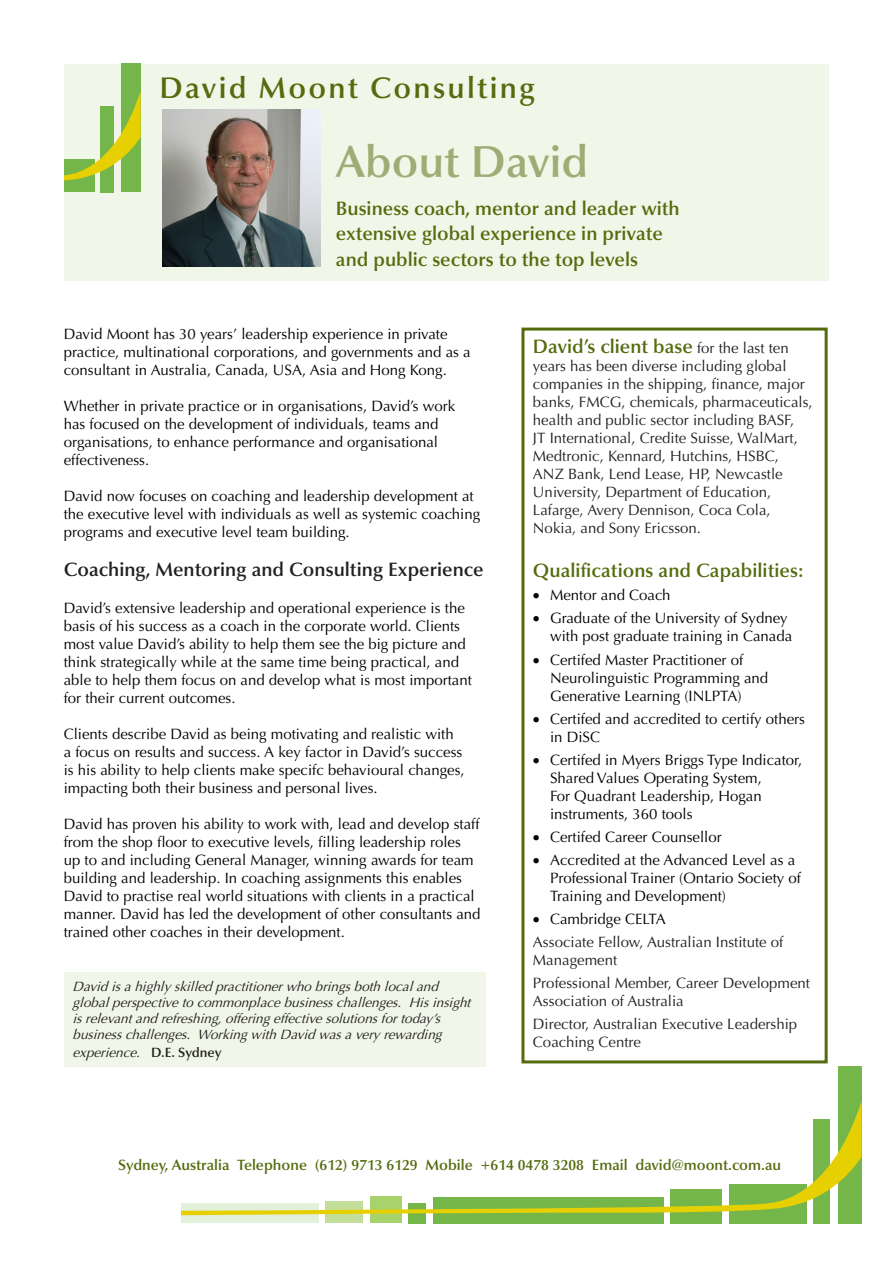
<style>
.page{position:relative;width:893px;height:1263px;background:#fff}
.page>*{position:absolute;margin:0;border:0;box-sizing:border-box;transform-origin:0 0}
.t1{font:600 45px "Optima LT Std";color:#a0ac75}
.t2{font:600 30px "Optima LT Std";letter-spacing:.075em;color:#556b0e}
.t3{font:600 19.5px/25.5px "Optima LT Std";color:#556b0e}
.t4{font:600 19.5px "Optima LT Std";color:#231f20}
.t5{font:15px/18px "Optima LT Std";color:#000}
.t6{font:15px/18px "Optima LT Std";color:#231f20}
.t7{font:600 15px "Optima LT Std";color:#556b0e}
.t8{font:italic 13.5px/16.2px "Optima LT Std";color:#231f20}
.s1{font-weight:600;font-style:normal}
.s2{font-weight:400;font-size:15px;color:#231f20}
</style>
<div class="page">
<div style="left:64px;top:64px;width:764px;height:217px;background:#f1f7e8"></div>
<div style="left:64px;top:160px;width:31px;height:32px;background:#74b64a"></div>
<div style="left:100px;top:106px;width:13px;height:86px;background:#74b64a"></div>
<div style="left:121px;top:64px;width:20px;height:128px;background:#74b64a"></div>
<svg style="left:64px;top:91px;width:77px;height:89px"></svg>
<div style="left:181px;top:1203px;width:138px;height:20px;background:#e3f0db"></div>
<div style="left:326px;top:1201px;width:37px;height:22px;background:#c4df9b"></div>
<div style="left:370px;top:1196px;width:32px;height:27px;background:#a8d26c"></div>
<div style="left:408px;top:1203px;width:18px;height:20px;background:#74b64a"></div>
<div style="left:433px;top:1197px;width:231px;height:26px;background:#74b64a"></div>
<div style="left:670px;top:1189px;width:51px;height:34px;background:#74b64a"></div>
<div style="left:729px;top:1184px;width:78px;height:39px;background:#74b64a"></div>
<div style="left:813px;top:1119px;width:16px;height:104px;background:#74b64a"></div>
<div style="left:838px;top:1066px;width:24px;height:157px;background:#74b64a"></div>
<svg style="left:181px;top:1101px;width:681px;height:114px"></svg>
<img style="left:163px;top:109px;width:157px;height:157px">
<div style="left:521px;top:328px;width:307px;height:735px;border:3px solid #556b0e"></div>
<div style="left:64px;top:972px;width:421px;height:95px;background:#f1f7e8"></div>
<p class="t2" style="left:159px;top:71px;width:377px">David Moont Consulting</p>
<p class="t1" style="left:336px;top:136px;width:254px">About David</p>
<p class="t3" style="left:336px;top:195px;width:345px">Business coach, mentor and leader with extensive global experience in private and public sectors to the top levels</p>
<p class="t5" style="left:64px;top:325px;width:408px">David Moont has 30 years’ leadership experience in private practice, multinational corporations, and governments and as a consultant in Australia, Canada, USA, Asia and Hong Kong.</p>
<p class="t5" style="left:64px;top:397px;width:393px">Whether in private practice or in organisations, David’s work has focused on the development of individuals, teams and organisations, to enhance performance and organisational effectiveness.</p>
<p class="t5" style="left:64px;top:487px;width:418px">David now focuses on coaching and leadership development at the executive level with individuals as well as systemic coaching programs and executive level team building.</p>
<p class="t4" style="left:64px;top:559px;width:421px">Coaching, Mentoring and Consulting Experience</p>
<p class="t5" style="left:64px;top:599px;width:410px">David’s extensive leadership and operational experience is the basis of his success as a coach in the corporate world. Clients most value David’s ability to help them see the big picture and think strategically while at the same time being practical, and able to help them focus on and develop what is most important for their current outcomes.</p>
<p class="t5" style="left:64px;top:725px;width:402px">Clients describe David as being motivating and realistic with a focus on results and success. A key factor in David’s success is his ability to help clients make specifc behavioural changes, impacting both their business and personal lives.</p>
<p class="t5" style="left:64px;top:815px;width:418px">David has proven his ability to work with, lead and develop staff from the shop floor to executive levels, filling leadership roles up to and including General Manager, winning awards for team building and leadership. In coaching assignments this enables David to practise real world situations with clients in a practical manner. David has led the development of other consultants and trained other coaches in their development.</p>
<p class="t8" style="left:73px;top:978px;width:404px">Davidisahighlyskilledpractitionerwhobringsbothlocaland globalperspectivetocommonplacebusinesschallenges. Hisinsight isrelevantandrefreshing,offeringeffectivesolutionsfortoday’s businesschallenges. WorkingwithDavidwasaveryrewarding</p>
<p class="t8" style="left:73px;top:1045px;width:150px">experience. <span class="s1">D . E . S y d n e y</span></p>
<p class="t3" style="left:533px;top:334px;width:257px">David’s client base <span class="s2">for the last ten</span></p>
<p class="t6" style="left:533px;top:357px;width:281px">years has been diverse including global companies in the shipping, finance, major banks, FMCG, chemicals, pharmaceuticals, health and public sector including BASF,<br>JT International, Credite Suisse, WalMart, Medtronic, Kennard, Hutchins, HSBC, ANZ Bank, Lend Lease, HP, Newcastle University, Department of Education, Lafarge, Avery Dennison, Coca Cola, Nokia, and Sony Ericsson.</p>
<p class="t3" style="left:533px;top:558px;width:272px">Qualifications and Capabilities:</p>
<p class="t5" style="left:533px;top:586px;width:139px">• Mentor and Coach</p>
<p class="t5" style="left:533px;top:609px;width:261px;text-align:right">• Graduate of the University of Sydney with post graduate training in Canada</p>
<p class="t5" style="left:550px;top:651px;width:220px;text-indent:-17px">• Certifed Master Practitioner of<br>Neurolinguistic Programming and<br>Generative Learning (INLPTA)</p>
<p class="t5" style="left:550px;top:710px;width:257px;text-indent:-17px">• Certifed and accredited to certify others in DiSC</p>
<p class="t5" style="left:550px;top:751px;width:254px;text-indent:-17px">• Certifed in Myers Briggs Type Indicator,<br>Shared Values Operating System,<br>For Quadrant Leadership, Hogan instruments, 360 tools</p>
<p class="t5" style="left:533px;top:828px;width:190px">• Certifed Career Counsellor</p>
<p class="t5" style="left:550px;top:851px;width:253px;text-indent:-17px">• Accredited at the Advanced Level as a<br>Professional Trainer (Ontario Society of<br>Training and Development)</p>
<p class="t5" style="left:533px;top:910px;width:134px">• Cambridge CELTA</p>
<p class="t6" style="left:533px;top:933px;width:252px">Associate Fellow, Australian Institute of<br>Management</p>
<p class="t6" style="left:533px;top:974px;width:279px">Professional Member, Career Development<br>Association of Australia</p>
<p class="t6" style="left:533px;top:1015px;width:266px">Director, Australian Executive Leadership<br>Coaching Centre</p>
<p class="t7" style="left:118px;top:1156px;width:664px">Sydney, Australia Telephone (612) 9713 6129 Mobile +614 0478 3208 Email david@moont.com.au</p>
</div>
